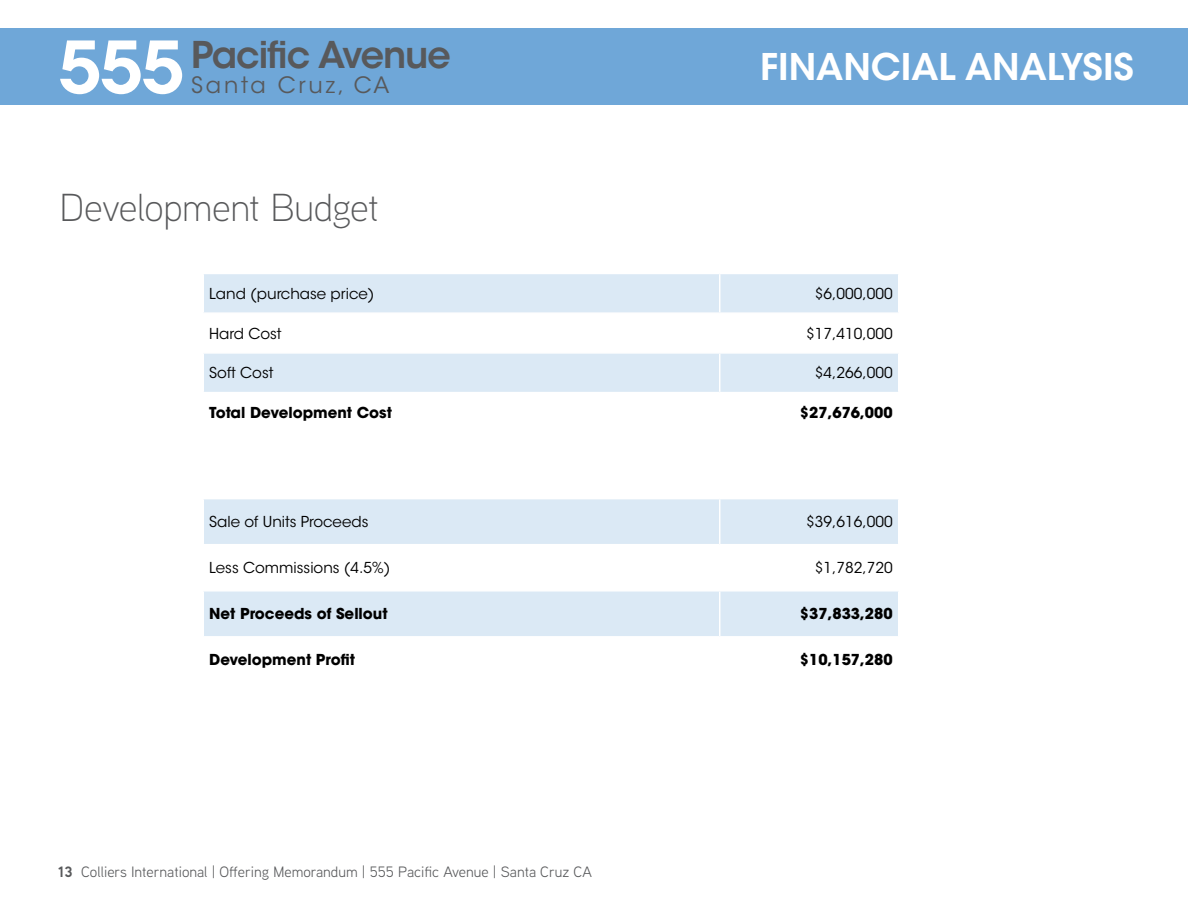
<style>
.page{position:relative;width:1188px;height:918px;background:#fff}
.page>*{position:absolute;margin:0;border:0;box-sizing:border-box;transform-origin:0 0}
.t1{font:600 71.25px "ITC Avant Garde Std";color:#fff}
.t2{font:300 39px "Aaux Next";letter-spacing:-.015em;color:#58595b}
.t3{font:600 36.6px "ITC Avant Garde Std";color:#fff}
.t4{font:600 36.6px "ITC Avant Garde Std";letter-spacing:-.025em;color:#58595b}
.t5{font:22.5px "ITC Avant Garde Std";letter-spacing:.125em;color:#58595b}
.t6{font:15px "ITC Avant Garde Std";color:#000}
.t7{font:700 15px "ITC Avant Garde Std";color:#000}
.t8{font:15px "Aaux Next";color:#58595b}
.s1{font-weight:700}
</style>
<div class="page">
<svg style="left:204px;top:274px;width:694px;height:118px;fill:#dbe9f5"></svg>
<hr style="left:719px;top:274px;width:1px;height:38px;background:#fff">
<hr style="left:202px;top:312px;width:518px;height:2px;background:#fff">
<hr style="left:720px;top:312px;width:179px;height:2px;background:#fff">
<hr style="left:719px;top:314px;width:1px;height:38px;background:#fff">
<hr style="left:202px;top:352px;width:518px;height:2px;background:#fff">
<hr style="left:720px;top:352px;width:179px;height:2px;background:#fff">
<hr style="left:719px;top:354px;width:1px;height:38px;background:#fff">
<svg style="left:204px;top:499px;width:694px;height:137px;fill:#dbe9f5"></svg>
<hr style="left:719px;top:499px;width:1px;height:45px;background:#fff">
<hr style="left:203px;top:544px;width:517px;height:1px;background:#fff">
<hr style="left:720px;top:544px;width:179px;height:1px;background:#fff">
<hr style="left:719px;top:545px;width:1px;height:45px;background:#fff">
<hr style="left:203px;top:590px;width:517px;height:2px;background:#fff">
<hr style="left:720px;top:590px;width:179px;height:2px;background:#fff">
<hr style="left:719px;top:592px;width:1px;height:44px;background:#fff">
<div style="left:0;top:28px;width:1188px;height:77px;background:#6fa7d8"></div>
<h1 class="t1" style="left:58px;top:22px;width:127px">555</h1>
<h3 class="t4" style="left:191px;top:31px;width:261px">Pacific Avenue</h3>
<h3 class="t5" style="left:191px;top:71px;width:200px">Santa Cruz, CA</h3>
<h2 class="t2" style="left:60px;top:181px;width:321px">Development Budget</h2>
<h3 class="t3" style="left:760px;top:44px;width:375px">FINANCIAL ANALYSIS</h3>
<p class="t6" style="left:209px;top:284px;width:167px">Land (purchase price)</p>
<p class="t6" style="left:815px;top:284px;width:79px">$6,000,000</p>
<p class="t6" style="left:209px;top:324px;width:74px">Hard Cost</p>
<p class="t6" style="left:806px;top:324px;width:88px">$17,410,000</p>
<p class="t6" style="left:209px;top:364px;width:66px">Soft Cost</p>
<p class="t6" style="left:815px;top:364px;width:79px">$4,266,000</p>
<p class="t7" style="left:209px;top:403px;width:184px">Total Development Cost</p>
<p class="t7" style="left:800px;top:403px;width:94px">$27,676,000</p>
<p class="t6" style="left:209px;top:513px;width:161px">Sale of Units Proceeds</p>
<p class="t6" style="left:806px;top:513px;width:88px">$39,616,000</p>
<p class="t6" style="left:209px;top:559px;width:183px">Less Commissions (4.5%)</p>
<p class="t6" style="left:815px;top:559px;width:79px">$1,782,720</p>
<p class="t7" style="left:209px;top:604px;width:180px">Net Proceeds of Sellout</p>
<p class="t7" style="left:800px;top:604px;width:94px">$37,833,280</p>
<p class="t7" style="left:209px;top:650px;width:147px">Development Profit</p>
<p class="t7" style="left:800px;top:650px;width:94px">$10,157,280</p>
<p class="t8" style="left:58px;top:861px;width:535px"><span class="s1">13</span> Colliers International | Offering Memorandum | 555 Pacific Avenue | Santa Cruz CA</p>
</div>
